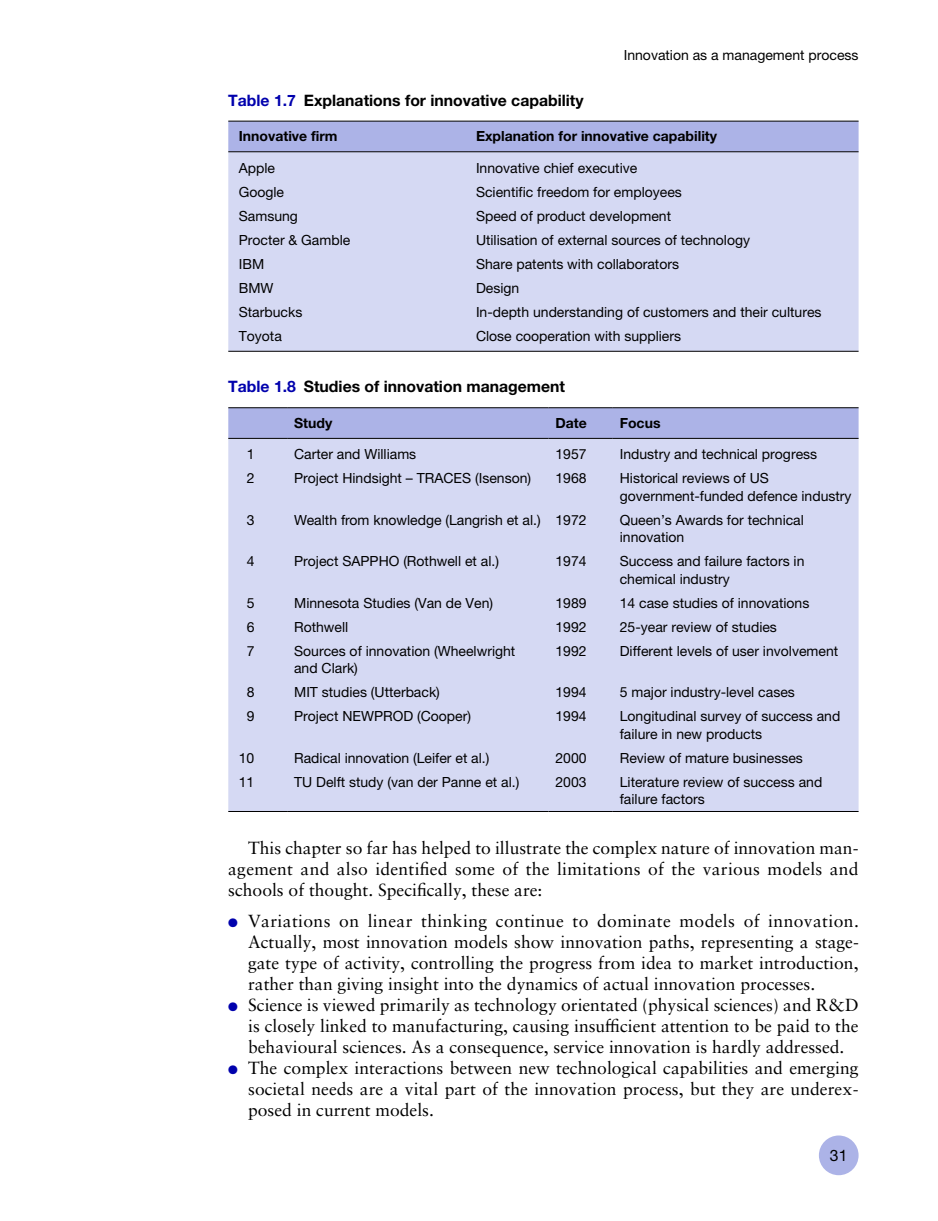
<style>
.page{position:relative;width:938px;height:1221px;background:#fff}
.page>*{position:absolute;margin:0;border:0;box-sizing:border-box;transform-origin:0 0}
.t1{font:17.5px/21px "Sabon LT Pro";color:#000;text-align:justify}
.t2{font:700 15.75px "Helvetica Neue LTW1 G";color:#000}
.t3{font:15.75px "Helvetica Neue LTW1 G";color:#000}
.t4{font:14px/17.5px "Helvetica Neue LTW1 G";color:#000}
.t5{font:700 14px "Helvetica Neue LTW1 G";color:#000}
.s1{color:#0001ad}
</style>
<div class="page">
<div style="left:819px;top:1135px;width:39px;height:40px;background:#acb3e7;border-radius:50%"></div>
<div style="left:228px;top:122px;width:630px;height:29px;background:#acb3e7"></div>
<div style="left:228px;top:152px;width:630px;height:199px;background:#d5d9f3"></div>
<hr style="left:228px;top:121px;width:241px;height:1px;background:#000">
<hr style="left:469px;top:121px;width:389px;height:1px;background:#000">
<hr style="left:228px;top:151px;width:241px;height:1px;background:#000">
<hr style="left:469px;top:151px;width:389px;height:1px;background:#000">
<hr style="left:228px;top:351px;width:241px;height:1px;background:#000">
<hr style="left:469px;top:351px;width:389px;height:1px;background:#000">
<div style="left:228px;top:408px;width:630px;height:30px;background:#acb3e7"></div>
<div style="left:228px;top:439px;width:630px;height:372px;background:#d5d9f3"></div>
<hr style="left:228px;top:407px;width:59px;height:1px;background:#000">
<hr style="left:287px;top:407px;width:261px;height:1px;background:#000">
<hr style="left:548px;top:407px;width:65px;height:1px;background:#000">
<hr style="left:613px;top:407px;width:245px;height:1px;background:#000">
<hr style="left:228px;top:438px;width:59px;height:1px;background:#000">
<hr style="left:287px;top:438px;width:261px;height:1px;background:#000">
<hr style="left:548px;top:438px;width:65px;height:1px;background:#000">
<hr style="left:613px;top:438px;width:245px;height:1px;background:#000">
<hr style="left:228px;top:811px;width:59px;height:1px;background:#000">
<hr style="left:287px;top:811px;width:261px;height:1px;background:#000">
<hr style="left:548px;top:811px;width:65px;height:1px;background:#000">
<hr style="left:613px;top:811px;width:245px;height:1px;background:#000">
<p class="t4" style="left:623px;top:46px;width:236px">Innovation as a management process</p>
<p class="t2" style="left:228px;top:90px;width:357px"><span class="s1">Table 1.7</span> Explanations for innovative capability</p>
<p class="t5" style="left:239px;top:128px;width:100px">Innovative firm</p>
<p class="t5" style="left:476px;top:128px;width:243px">Explanation for innovative capability</p>
<p class="t4" style="left:239px;top:159px;width:38px">Apple</p>
<p class="t4" style="left:476px;top:159px;width:163px">Innovative chief executive</p>
<p class="t4" style="left:239px;top:183px;width:47px">Google</p>
<p class="t4" style="left:476px;top:183px;width:207px">Scientific freedom for employees</p>
<p class="t4" style="left:239px;top:207px;width:61px">Samsung</p>
<p class="t4" style="left:476px;top:207px;width:197px">Speed of product development</p>
<p class="t4" style="left:239px;top:231px;width:113px">Procter &amp; Gamble</p>
<p class="t4" style="left:476px;top:231px;width:276px">Utilisation of external sources of technology</p>
<p class="t4" style="left:239px;top:255px;width:27px">IBM</p>
<p class="t4" style="left:476px;top:255px;width:204px">Share patents with collaborators</p>
<p class="t4" style="left:239px;top:279px;width:36px">BMW</p>
<p class="t4" style="left:476px;top:279px;width:45px">Design</p>
<p class="t4" style="left:239px;top:303px;width:65px">Starbucks</p>
<p class="t4" style="left:476px;top:303px;width:347px">In-depth understanding of customers and their cultures</p>
<p class="t4" style="left:239px;top:327px;width:45px">Toyota</p>
<p class="t4" style="left:476px;top:327px;width:207px">Close cooperation with suppliers</p>
<p class="t2" style="left:228px;top:377px;width:338px"><span class="s1">Table 1.8</span> Studies of innovation management</p>
<p class="t5" style="left:294px;top:414px;width:40px">Study</p>
<p class="t5" style="left:555px;top:414px;width:33px">Date</p>
<p class="t5" style="left:620px;top:414px;width:42px">Focus</p>
<p class="t4" style="left:247px;top:445px;width:9px">1</p>
<p class="t4" style="left:294px;top:445px;width:124px">Carter and Williams</p>
<p class="t4" style="left:555px;top:445px;width:33px">1957</p>
<p class="t4" style="left:620px;top:445px;width:199px">Industry and technical progress</p>
<p class="t4" style="left:247px;top:469px;width:9px">2</p>
<p class="t4" style="left:294px;top:469px;width:238px">Project Hindsight – TRACES (Isenson)</p>
<p class="t4" style="left:555px;top:469px;width:33px">1968</p>
<p class="t4" style="left:620px;top:469px;width:233px">Historical reviews of US government-funded defence industry</p>
<p class="t4" style="left:247px;top:511px;width:9px">3</p>
<p class="t4" style="left:294px;top:511px;width:294px">Wealth from knowledge (Langrish et al.) 1972</p>
<p class="t4" style="left:620px;top:511px;width:186px">Queen’s Awards for technical innovation</p>
<p class="t4" style="left:247px;top:552px;width:9px">4</p>
<p class="t4" style="left:294px;top:552px;width:206px">Project SAPPHO (Rothwell et al.)</p>
<p class="t4" style="left:555px;top:552px;width:33px">1974</p>
<p class="t4" style="left:620px;top:552px;width:186px">Success and failure factors in chemical industry</p>
<p class="t4" style="left:247px;top:594px;width:9px">5</p>
<p class="t4" style="left:294px;top:594px;width:200px">Minnesota Studies (Van de Ven)</p>
<p class="t4" style="left:555px;top:594px;width:33px">1989</p>
<p class="t4" style="left:620px;top:594px;width:191px">14 case studies of innovations</p>
<p class="t4" style="left:247px;top:618px;width:9px">6</p>
<p class="t4" style="left:294px;top:618px;width:56px">Rothwell</p>
<p class="t4" style="left:555px;top:618px;width:33px">1992</p>
<p class="t4" style="left:620px;top:618px;width:159px">25-year review of studies</p>
<p class="t4" style="left:247px;top:642px;width:9px">7</p>
<p class="t4" style="left:294px;top:642px;width:223px">Sources of innovation (Wheelwright and Clark)</p>
<p class="t4" style="left:555px;top:642px;width:33px">1992</p>
<p class="t4" style="left:620px;top:642px;width:220px">Different levels of user involvement</p>
<p class="t4" style="left:247px;top:683px;width:9px">8</p>
<p class="t4" style="left:294px;top:683px;width:147px">MIT studies (Utterback)</p>
<p class="t4" style="left:555px;top:683px;width:33px">1994</p>
<p class="t4" style="left:620px;top:683px;width:177px">5 major industry-level cases</p>
<p class="t4" style="left:247px;top:707px;width:9px">9</p>
<p class="t4" style="left:294px;top:707px;width:178px">Project NEWPROD (Cooper)</p>
<p class="t4" style="left:555px;top:707px;width:33px">1994</p>
<p class="t4" style="left:620px;top:707px;width:222px">Longitudinal survey of success and failure in new products</p>
<p class="t4" style="left:239px;top:749px;width:17px">10</p>
<p class="t4" style="left:294px;top:749px;width:197px">Radical innovation (Leifer et al.)</p>
<p class="t4" style="left:555px;top:749px;width:33px">2000</p>
<p class="t4" style="left:620px;top:749px;width:185px">Review of mature businesses</p>
<p class="t4" style="left:239px;top:773px;width:17px">11</p>
<p class="t4" style="left:294px;top:773px;width:227px">TU Delft study (van der Panne et al.)</p>
<p class="t4" style="left:555px;top:773px;width:33px">2003</p>
<p class="t4" style="left:620px;top:773px;width:204px">Literature review of success and failure factors</p>
<p class="t1" style="left:228px;top:836px;width:632px;text-indent:20px">This chapter so far has helped to illustrate the complex nature of innovation man&shy;agement and also identified some of the limitations of the various models and schools of thought. Specifically, these are:</p>
<p class="t1" style="left:248px;top:910px;width:612px;text-indent:-20px"><span class="s1">●</span> Variations on linear thinking continue to dominate models of innovation.<br>Actually, most innovation models show innovation paths, representing a stage&shy;gate type of activity, controlling the progress from idea to market introduction, rather than giving insight into the dynamics of actual innovation processes.</p>
<p class="t1" style="left:248px;top:994px;width:612px;text-indent:-20px"><span class="s1">●</span> Science is viewed primarily as technology orientated (physical sciences) and R&amp;D is closely linked to manufacturing, causing insufficient attention to be paid to the behavioural sciences. As a consequence, service innovation is hardly addressed.</p>
<p class="t1" style="left:248px;top:1057px;width:612px;text-indent:-20px"><span class="s1">●</span> The complex interactions between new technological capabilities and emerging societal needs are a vital part of the innovation process, but they are underex&shy;posed in current models.</p>
<p class="t3" style="left:830px;top:1145px;width:19px">31</p>
</div>
